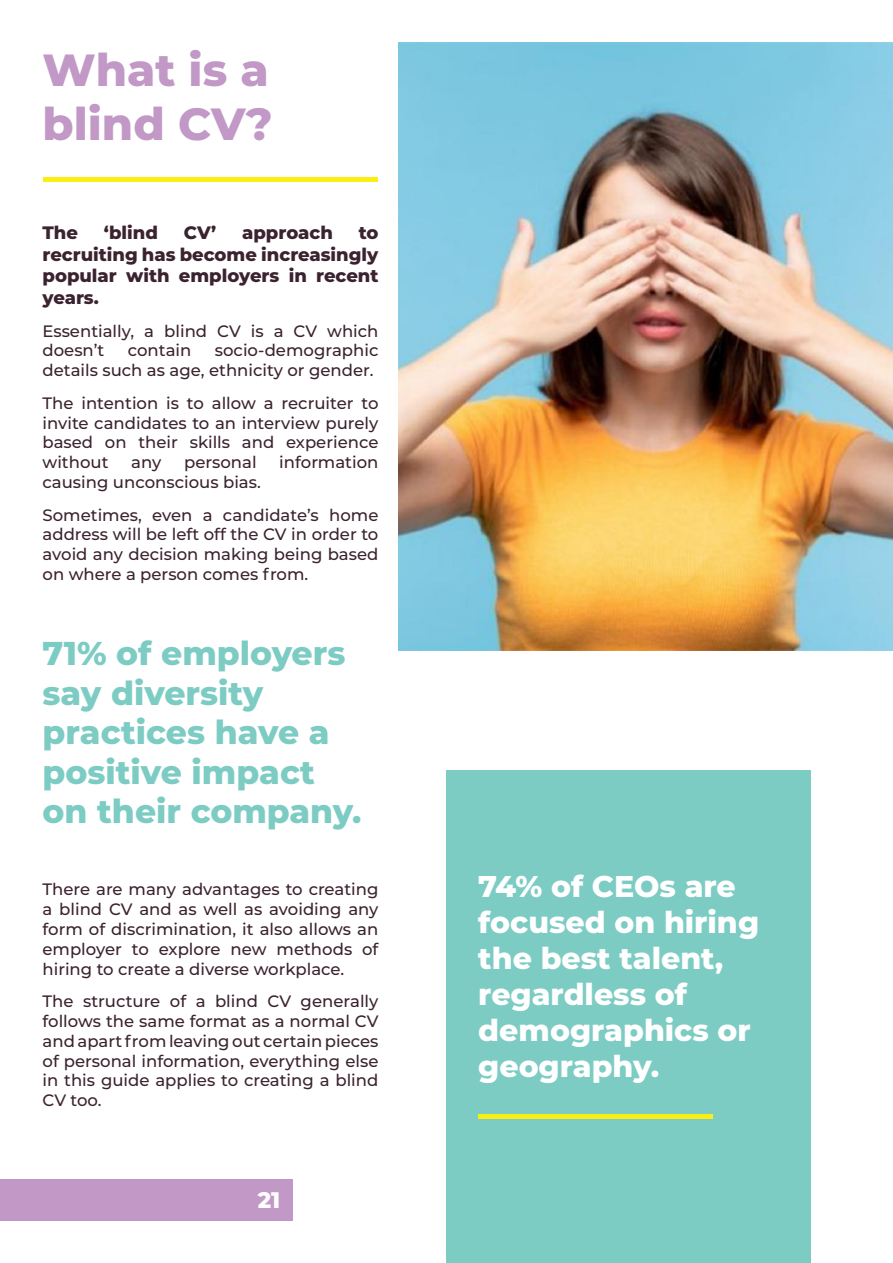
<style>
.page{position:relative;width:893px;height:1263px;background:#fff}
.page>*{position:absolute;margin:0;border:0;box-sizing:border-box;transform-origin:0 0}
.t1{font:800 45px/54px "Montserrat";color:#c198c6}
.t2{font:800 33px/39.6px "Montserrat";color:#7dccc4}
.t3{font:800 30px/36px "Montserrat";color:#fff}
.t4{font:800 22.5px "Montserrat";color:#fff}
.t5{font:800 18px/21.6px "Montserrat";color:#3b222f;text-align:justify}
.t6{font:500 16.5px/19.8px "Montserrat";color:#3b222f;text-align:justify}
</style>
<div class="page">
<div style="left:0;top:1178px;width:292px;height:42px;background:#c198c6"></div>
<div style="left:446px;top:770px;width:365px;height:493px;background:#7dccc4"></div>
<img style="left:398px;top:43px;width:495px;height:608px">
<div style="left:43px;top:177px;width:335px;height:5px;background:#fbee12"></div>
<div style="left:478px;top:1114px;width:235px;height:5px;background:#fbee12"></div>
<h1 class="t1" style="left:43px;top:41px;width:232px">What is a blind CV?</h1>
<p class="t5" style="left:43px;top:221px;width:37px">The</p>
<p class="t5" style="left:104px;top:221px;width:56px">‘blind</p>
<p class="t5" style="left:184px;top:221px;width:34px">CV’</p>
<p class="t5" style="left:242px;top:221px;width:92px">approach</p>
<p class="t5" style="left:43px;top:221px;width:337px;text-indent:316px">to recruiting has become increasingly popular with employers in recent years.</p>
<p class="t6" style="left:43px;top:320px;width:337px">Essentially, a blind CV is a CV which doesn’t</p>
<p class="t6" style="left:43px;top:340px;width:337px;text-align:right">socio-demographic<br>details such as age, ethnicity or gender.</p>
<p class="t6" style="left:43px;top:392px;width:337px">The intention is to allow a recruiter to invite candidates to an interview purely based on their skills and experience without</p>
<p class="t6" style="left:128px;top:340px;width:65px">contain</p>
<p class="t6" style="left:131px;top:452px;width:32px">any</p>
<p class="t6" style="left:184px;top:452px;width:74px">personal</p>
<p class="t6" style="left:279px;top:452px;width:101px">information</p>
<p class="t6" style="left:43px;top:465px;width:337px;line-height:32.5px">causing unconscious bias.<br>Sometimes, even a candidate’s home</p>
<p class="t6" style="left:43px;top:524px;width:337px">address will be left off the CV in order to avoid any decision making being based on where a person comes from.</p>
<h2 class="t2" style="left:43px;top:631px;width:321px">71% of employers say diversity practices have a positive impact on their company.</h2>
<p class="t6" style="left:43px;top:879px;width:337px">There are many advantages to creating a blind CV and as well as avoiding any form of discrimination, it also allows an employer to explore new methods of hiring to create a diverse workplace.</p>
<p class="t6" style="left:43px;top:991px;width:337px">The structure of a blind CV generally follows the same format as a normal CV and apart from leaving out certain pieces of personal information, everything else in this guide applies to creating a blind CV too.</p>
<h3 class="t4" style="left:258px;top:1184px;width:24px">21</h3>
<h3 class="t3" style="left:478px;top:866px;width:282px">74% of CEOs are focused on hiring the best talent, regardless of demographics or geography.</h3>
</div>
